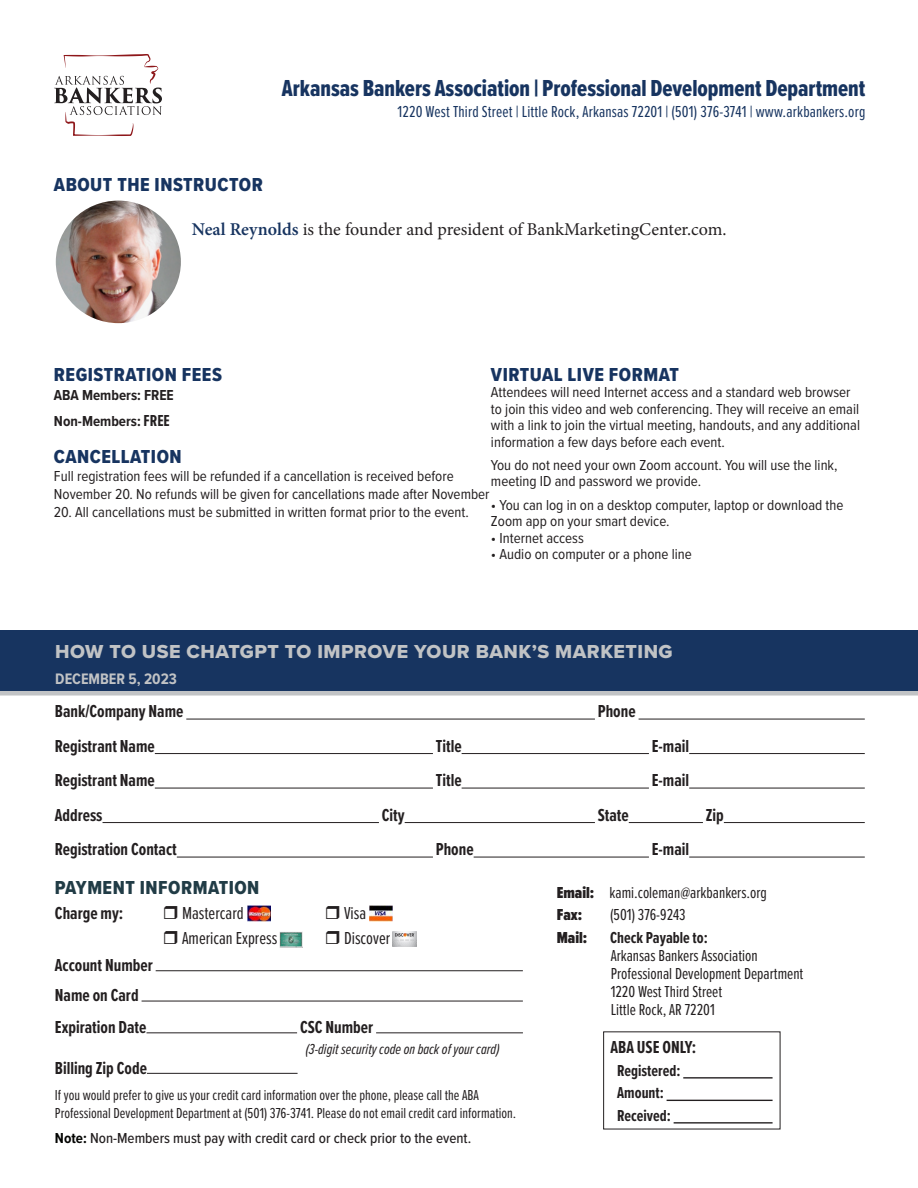
<style>
.page{position:relative;width:918px;height:1188px;background:#fff}
.page>*{position:absolute;margin:0;border:0;box-sizing:border-box;transform-origin:0 0}
.t1{font:24px "Proxima Nova Ex Cn Extrabld";color:#173460}
.t2{font:19.5px "Proxima Nova Cond Extrabld";letter-spacing:.025em;color:#173460}
.t3{font:19.5px "Proxima Nova Extrabld";letter-spacing:.025em;color:#c1c3c5}
.t4{font:19.5px "Proxima Nova Cond Extrabld";letter-spacing:.025em;color:#213c46}
.t5{font:700 18px "Proxima Nova Ex Cn";color:#231f20}
.t6{font:18px "Minion Pro";color:#231f20}
.t7{font:18px "Proxima Nova Ex Cn";color:#231f20}
.t8{font:16.5px/18px "Proxima Nova Ex Cn";color:#231f20}
.t9{font:16.5px "Proxima Nova Ex Cn";letter-spacing:.01em;color:#173460}
.t10{font:700 16.5px/22.5px "Proxima Nova Ex Cn";color:#231f20}
.t11{font:900 16.5px "Proxima Nova Ex Cn";color:#231f20}
.t12{font:700 15.75px "Proxima Nova Cond";color:#c1c3c5}
.t13{font:15px/16.5px "Proxima Nova Cond";color:#231f20}
.t14{font:15px/18px "Proxima Nova Ex Cn";color:#231f20}
.t15{font:500 15px "Proxima Nova Cond";color:#231f20}
.t16{font:italic 15px "Proxima Nova Ex Cn";color:#231f20}
.t17{font:700 15px "Proxima Nova Cond";color:#231f20}
.s1{font-weight:600;color:#173460}
.s2{font-family:"Proxima Nova Ex Cn";font-size:16.5px}
.s3{font-weight:900}
.s4{font-weight:700;color:#040503}
</style>
<div class="page">
<div style="left:0;top:631px;width:918px;height:60px;background:#173460"></div>
<div style="left:0;top:691px;width:918px;height:5px;background:#c1c3c5"></div>
<hr style="left:156px;top:970px;width:367px;height:1px;background:#231f20">
<hr style="left:142px;top:1001px;width:381px;height:1px;background:#231f20">
<hr style="left:147px;top:1032px;width:150px;height:1px;background:#231f20">
<hr style="left:376px;top:1032px;width:147px;height:1px;background:#231f20">
<hr style="left:147px;top:1073px;width:151px;height:1px;background:#231f20">
<img style="left:393px;top:932px;width:24px;height:15px">
<hr style="left:186px;top:719px;width:409px;height:1px;background:#231f20">
<hr style="left:639px;top:719px;width:226px;height:1px;background:#231f20">
<hr style="left:155px;top:753px;width:278px;height:1px;background:#231f20">
<hr style="left:462px;top:753px;width:187px;height:1px;background:#231f20">
<hr style="left:689px;top:753px;width:176px;height:1px;background:#231f20">
<hr style="left:155px;top:788px;width:278px;height:1px;background:#231f20">
<hr style="left:462px;top:788px;width:187px;height:1px;background:#231f20">
<hr style="left:689px;top:788px;width:176px;height:1px;background:#231f20">
<hr style="left:103px;top:822px;width:276px;height:1px;background:#231f20">
<hr style="left:405px;top:822px;width:190px;height:1px;background:#231f20">
<hr style="left:629px;top:822px;width:74px;height:1px;background:#231f20">
<hr style="left:724px;top:822px;width:141px;height:1px;background:#231f20">
<hr style="left:177px;top:857px;width:256px;height:1px;background:#231f20">
<hr style="left:474px;top:857px;width:175px;height:1px;background:#231f20">
<hr style="left:689px;top:857px;width:176px;height:1px;background:#231f20">
<img style="left:247px;top:906px;width:24px;height:15px">
<img style="left:370px;top:906px;width:23px;height:15px">
<img style="left:279px;top:932px;width:24px;height:15px">
<hr style="left:683px;top:1077px;width:90px;height:2px;background:#231f20">
<hr style="left:667px;top:1100px;width:106px;height:1px;background:#231f20">
<hr style="left:674px;top:1122px;width:99px;height:2px;background:#231f20">
<svg style="left:54px;top:54px;width:108px;height:82px"></svg>
<img style="left:56px;top:201px;width:125px;height:122px">
<p class="t1" style="left:282px;top:70px;width:585px">Arkansas Bankers Association | Professional Development Department</p>
<p class="t9" style="left:397px;top:99px;width:469px">1220 West Third Street | Little Rock, Arkansas 72201 | (501) 376-3741 | www.arkbankers.org</p>
<p class="t2" style="left:54px;top:171px;width:210px">ABOUT THE INSTRUCTOR</p>
<p class="t6" style="left:192px;top:217px;width:536px"><span class="s1">Neal Reynolds</span> is the founder and president of BankMarketingCenter.com.</p>
<p class="t2" style="left:54px;top:360px;width:170px">REGISTRATION FEES</p>
<p class="t17" style="left:54px;top:384px;width:121px">ABA Members: FREE</p>
<p class="t17" style="left:54px;top:410px;width:117px">Non-Members: <span class="s2">FREE</span></p>
<p class="t2" style="left:54px;top:442px;width:129px">CANCELLATION</p>
<p class="t13" style="left:54px;top:467px;width:437px;line-height:18px">Full registration fees will be refunded if a cancellation is received before<br>November 20. No refunds will be given for cancellations made after November</p>
<p class="t13" style="left:54px;top:503px;width:417px">20. All cancellations must be submitted in written format prior to the event.</p>
<p class="t2" style="left:491px;top:360px;width:190px">VIRTUAL LIVE FORMAT</p>
<p class="t13" style="left:491px;top:383px;width:371px">Attendees will need Internet access and a standard web browser to join this video and web conferencing. They will receive an email with a link to join the virtual meeting, handouts, and any additional information a few days before each event.</p>
<p class="t13" style="left:491px;top:456px;width:348px">You do not need your own Zoom account. You will use the link, meeting ID and password we provide.</p>
<p class="t13" style="left:491px;top:496px;width:354px">• You can log in on a desktop computer, laptop or download the<br>Zoom app on your smart device.</p>
<p class="t13" style="left:491px;top:529px;width:94px">• Internet access</p>
<p class="t13" style="left:491px;top:545px;width:202px">• Audio on computer or a phone line</p>
<p class="t3" style="left:55px;top:637px;width:619px">HOW TO USE CHATGPT TO IMPROVE YOUR BANK’S MARKETING</p>
<p class="t12" style="left:55px;top:667px;width:123px">DECEMBER 5, 2023</p>
<p class="t5" style="left:55px;top:698px;width:130px">Bank/Company Name</p>
<p class="t5" style="left:598px;top:698px;width:39px">Phone</p>
<p class="t5" style="left:55px;top:733px;width:101px">Registrant Name</p>
<p class="t5" style="left:436px;top:733px;width:27px">Title</p>
<p class="t5" style="left:652px;top:733px;width:39px">E-mail</p>
<p class="t5" style="left:55px;top:767px;width:101px">Registrant Name</p>
<p class="t5" style="left:436px;top:767px;width:27px">Title</p>
<p class="t5" style="left:652px;top:767px;width:39px">E-mail</p>
<p class="t5" style="left:55px;top:802px;width:49px">Address</p>
<p class="t5" style="left:382px;top:802px;width:24px">City</p>
<p class="t5" style="left:598px;top:802px;width:32px">State</p>
<p class="t5" style="left:706px;top:802px;width:20px">Zip</p>
<p class="t5" style="left:55px;top:836px;width:123px">Registration Contact</p>
<p class="t5" style="left:436px;top:836px;width:39px">Phone</p>
<p class="t5" style="left:652px;top:836px;width:39px">E-mail</p>
<p class="t8" style="left:557px;top:883px;width:212px"><span class="s3">Email:</span> kami.coleman@arkbankers.org</p>
<p class="t11" style="left:557px;top:903px;width:27px">Fax:</p>
<p class="t8" style="left:610px;top:905px;width:77px">(501) 376-9243</p>
<p class="t11" style="left:557px;top:925px;width:32px">Mail:</p>
<p class="t10" style="left:610px;top:926px;width:99px">Check Payable to:</p>
<p class="t8" style="left:611px;top:946px;width:149px">Arkansas Bankers Association</p>
<p class="t8" style="left:611px;top:964px;width:194px">Professional Development Department<br>1220 West Third Street<br>Little Rock, AR 72201</p>
<p class="t5" style="left:611px;top:1034px;width:87px">ABA USE ONLY:</p>
<p class="t10" style="left:617px;top:1058px;width:65px">Registered:</p>
<p class="t10" style="left:617px;top:1081px;width:55px">Amount:<br>Received:</p>
<p class="t4" style="left:55px;top:873px;width:206px">PAYMENT INFORMATION</p>
<p class="t5" style="left:55px;top:900px;width:70px">Charge my:</p>
<p class="t7" style="left:182px;top:900px;width:63px">Mastercard</p>
<p class="t7" style="left:344px;top:900px;width:24px">Visa</p>
<p class="t7" style="left:182px;top:925px;width:97px">American Express</p>
<p class="t7" style="left:344px;top:925px;width:48px">Discover</p>
<p class="t5" style="left:55px;top:952px;width:99px">Account Number</p>
<p class="t5" style="left:55px;top:982px;width:85px">Name on Card</p>
<p class="t5" style="left:55px;top:1014px;width:93px">Expiration Date</p>
<p class="t5" style="left:300px;top:1014px;width:75px">CSC Number</p>
<p class="t16" style="left:306px;top:1038px;width:195px">(3-digit security code on back of your card)</p>
<p class="t5" style="left:55px;top:1055px;width:94px">Billing Zip Code</p>
<p class="t14" style="left:55px;top:1085px;width:463px">If you would prefer to give us your credit card information over the phone, please call the ABA<br>Professional Development Department at (501) 376-3741. Please do not email credit card information.</p>
<p class="t15" style="left:55px;top:1127px;width:418px"><span class="s4">Note:</span> Non-Members must pay with credit card or check prior to the event.</p>
</div>
